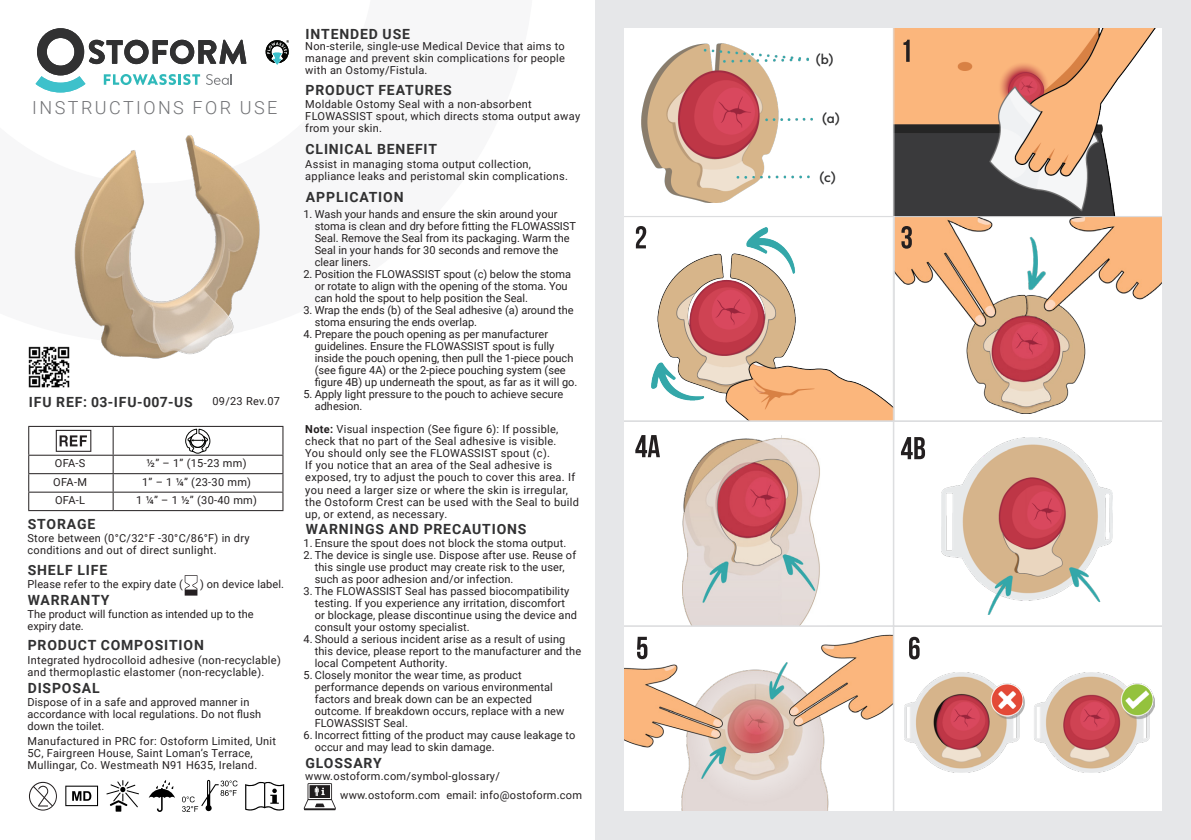
<style>
.page{position:relative;width:1191px;height:840px;background:#fff}
.page>*{position:absolute;margin:0;border:0;box-sizing:border-box;transform-origin:0 0}
.t1{font:300 18px "Roboto";letter-spacing:.135em;color:#717275}
.t2{font:700 14px "Roboto";letter-spacing:.06em;color:#313132}
.t3{font:500 12px "Capitana";color:#313132}
.t4{font:11px/12px "Roboto";letter-spacing:.01em;color:#231f20}
.s1{font-weight:700}
</style>
<div class="page">
<img style="left:641px;top:43px;width:172px;height:160px">
<img style="left:624px;top:634px;width:267px;height:177px">
<img style="left:893px;top:28px;width:269px;height:385px">
<div style="left:894px;top:216px;width:286px;height:205px;border:1px solid #dcdddf"></div>
<img style="left:904px;top:672px;width:250px;height:100px">
<img style="left:651px;top:227px;width:240px;height:192px">
<div style="left:607px;top:216px;width:286px;height:205px;border:1px solid #dcdddf"></div>
<img style="left:682px;top:435px;width:138px;height:188px">
<div style="left:607px;top:421px;width:286px;height:204px;border:1px solid #dcdddf"></div>
<img style="left:941px;top:437px;width:171px;height:177px">
<div style="left:893px;top:421px;width:286px;height:204px;border:1px solid #dcdddf"></div>
<div style="left:595px;top:0;width:596px;height:28px;background:#e6e7e9"></div>
<div style="left:595px;top:811px;width:596px;height:28px;background:#e6e7e9"></div>
<div style="left:1162px;top:0;width:29px;height:837px;background:#e6e7e9"></div>
<div style="left:596px;top:0;width:28px;height:838px;background:#e6e7e9"></div>
<img style="left:28px;top:346px;width:42px;height:42px">
<svg style="left:185px;top:575px;width:12px;height:20px"></svg>
<svg style="left:304px;top:783px;width:32px;height:26px"></svg>
<svg style="left:903px;top:40px;width:6px;height:22px"></svg>
<svg style="left:636px;top:226px;width:10px;height:22px"></svg>
<svg style="left:901px;top:226px;width:11px;height:22px"></svg>
<img style="left:55px;top:135px;width:205px;height:232px">
<hr style="left:28px;top:425px;width:85px;height:1px;background:#231f20">
<hr style="left:113px;top:425px;width:170px;height:1px;background:#231f20">
<hr style="left:28px;top:454px;width:85px;height:1px;background:#231f20">
<hr style="left:113px;top:454px;width:170px;height:1px;background:#231f20">
<hr style="left:28px;top:473px;width:85px;height:1px;background:#231f20">
<hr style="left:113px;top:473px;width:170px;height:1px;background:#231f20">
<hr style="left:28px;top:491px;width:85px;height:1px;background:#231f20">
<svg style="left:28px;top:426px;width:1px;height:84px"></svg>
<hr style="left:113px;top:491px;width:170px;height:1px;background:#231f20">
<svg style="left:113px;top:426px;width:1px;height:84px"></svg>
<svg style="left:282px;top:426px;width:1px;height:84px"></svg>
<hr style="left:28px;top:510px;width:85px;height:1px;background:#231f20">
<hr style="left:113px;top:510px;width:170px;height:1px;background:#231f20">
<svg style="left:56px;top:429px;width:35px;height:22px"></svg>
<svg style="left:185px;top:428px;width:25px;height:28px"></svg>
<svg style="left:635px;top:435px;width:25px;height:22px"></svg>
<svg style="left:901px;top:437px;width:24px;height:22px"></svg>
<svg style="left:637px;top:636px;width:10px;height:22px"></svg>
<svg style="left:909px;top:636px;width:10px;height:23px"></svg>
<svg style="left:65px;top:785px;width:33px;height:20px"></svg>
<svg style="left:106px;top:780px;width:32px;height:31px"></svg>
<svg style="left:149px;top:780px;width:26px;height:31px"></svg>
<svg style="left:182px;top:779px;width:56px;height:32px"></svg>
<svg style="left:245px;top:781px;width:39px;height:29px"></svg>
<svg style="left:29px;top:781px;width:28px;height:29px"></svg>
<svg style="left:266px;top:40px;width:23px;height:25px"></svg>
<svg style="left:36px;top:28px;width:210px;height:64px"></svg>
<p class="t1" style="left:32px;top:95px;width:246px">INSTRUCTIONS FOR USE</p>
<p class="t2" style="left:29px;top:391px;width:165px">IFU REF: 03-IFU-007-US</p>
<p class="t4" style="left:212px;top:394px;width:69px">09/23 Rev.07</p>
<p class="t4" style="left:55px;top:457px;width:32px">OFA-S</p>
<p class="t4" style="left:53px;top:475px;width:35px">OFA-M</p>
<p class="t4" style="left:55px;top:494px;width:31px">OFA-L</p>
<p class="t4" style="left:147px;top:457px;width:101px">½” – 1” (15-23 mm)</p>
<p class="t4" style="left:142px;top:475px;width:110px">1” – 1 ¼” (23-30 mm)</p>
<p class="t4" style="left:136px;top:494px;width:122px">1 ¼” – 1 ½” (30-40 mm)</p>
<p class="t2" style="left:28px;top:514px;width:69px">STORAGE</p>
<p class="t2" style="left:28px;top:559px;width:81px">SHELF LIFE</p>
<p class="t2" style="left:28px;top:589px;width:83px">WARRANTY</p>
<p class="t2" style="left:28px;top:635px;width:178px">PRODUCT COMPOSITION</p>
<p class="t2" style="left:28px;top:677px;width:73px">DISPOSAL</p>
<p class="t4" style="left:28px;top:531px;width:224px">Store between (0°C/32°F -30°C/86°F) in dry conditions and out of direct sunlight.</p>
<p class="t4" style="left:28px;top:577px;width:157px">Please refer to the expiry date (</p>
<p class="t4" style="left:200px;top:577px;width:85px">) on device label.</p>
<p class="t4" style="left:28px;top:607px;width:228px">The product will function as intended up to the expiry date.</p>
<p class="t4" style="left:28px;top:652px;width:255px">Integrated hydrocolloid adhesive (non-recyclable) and thermoplastic elastomer (non-recyclable).</p>
<p class="t4" style="left:28px;top:695px;width:235px">Dispose of in a safe and approved manner in accordance with local regulations. Do not flush down the toilet.</p>
<p class="t4" style="left:28px;top:733px;width:250px">Manufactured in PRC for: Ostoform Limited, Unit<br>5C, Fairgreen House, Saint Loman’s Terrace,<br>Mullingar, Co. Westmeath N91 H635, Ireland.</p>
<p class="t2" style="left:305px;top:24px;width:106px">INTENDED USE</p>
<p class="t4" style="left:305px;top:40px;width:261px;text-align:justify">Non-sterile, single-use Medical Device that aims to manage and prevent skin complications for people with an Ostomy/Fistula.</p>
<p class="t4" style="left:305px;top:98px;width:276px">Moldable Ostomy Seal with a non-absorbent<br>FLOWASSIST spout, which directs stoma output away from your skin.</p>
<p class="t4" style="left:305px;top:157px;width:264px">Assist in managing stoma output collection, appliance leaks and peristomal skin complications.</p>
<p class="t2" style="left:305px;top:80px;width:148px">PRODUCT FEATURES</p>
<p class="t2" style="left:305px;top:140px;width:133px">CLINICAL BENEFIT</p>
<p class="t2" style="left:306px;top:187px;width:99px">APPLICATION</p>
<p class="t4" style="left:315px;top:207px;width:263px;text-indent:-11px">1. Wash your hands and ensure the skin around your stoma is clean and dry before fitting the FLOWASSIST Seal. Remove the Seal from its packaging. Warm the Seal in your hands for 30 seconds and remove the clear liners.</p>
<p class="t4" style="left:315px;top:267px;width:258px;text-indent:-11px">2. Position the FLOWASSIST spout (c) below the stoma or rotate to align with the opening of the stoma. You can hold the spout to help position the Seal.</p>
<p class="t4" style="left:315px;top:303px;width:260px;text-indent:-11px">3. Wrap the ends (b) of the Seal adhesive (a) around the stoma ensuring the ends overlap.</p>
<p class="t4" style="left:315px;top:327px;width:264px;text-indent:-11px">4. Prepare the pouch opening as per manufacturer guidelines. Ensure the FLOWASSIST spout is fully inside the pouch opening, then pull the 1-piece pouch (see figure 4A) or the 2-piece pouching system (see figure 4B) up underneath the spout, as far as it will go.</p>
<p class="t4" style="left:315px;top:387px;width:250px;text-indent:-11px">5. Apply light pressure to the pouch to achieve secure adhesion.</p>
<p class="t4" style="left:305px;top:423px;width:255px"><span class="s1">Note:</span> Visual inspection (See figure 6): If possible, check that no part of the Seal adhesive is visible.</p>
<p class="t4" style="left:305px;top:447px;width:275px">You should only see the FLOWASSIST spout (c).<br>If you notice that an area of the Seal adhesive is exposed, try to adjust the pouch to cover this area. If you need a larger size or where the skin is irregular, the Ostoform Crest can be used with the Seal to build up, or extend, as necessary.</p>
<p class="t2" style="left:306px;top:519px;width:222px">WARNINGS AND PRECAUTIONS</p>
<p class="t4" style="left:303px;top:536px;width:264px">1. Ensure the spout does not block the stoma output.</p>
<p class="t4" style="left:315px;top:548px;width:263px;text-indent:-11px">2. The device is single use. Dispose after use. Reuse of this single use product may create risk to the user, such as poor adhesion and/or infection.</p>
<p class="t4" style="left:315px;top:584px;width:264px;text-indent:-11px">3. The FLOWASSIST Seal has passed biocompatibility testing. If you experience any irritation, discomfort or blockage, please discontinue using the device and consult your ostomy specialist.</p>
<p class="t4" style="left:315px;top:632px;width:268px;text-indent:-11px">4. Should a serious incident arise as a result of using this device, please report to the manufacturer and the local Competent Authority.</p>
<p class="t4" style="left:315px;top:668px;width:251px;text-indent:-11px">5. Closely monitor the wear time, as product performance depends on various environmental factors and break down can be an expected outcome. If breakdown occurs, replace with a new FLOWASSIST Seal.</p>
<p class="t4" style="left:315px;top:728px;width:262px;text-indent:-11px">6. Incorrect fitting of the product may cause leakage to occur and may lead to skin damage.</p>
<p class="t2" style="left:305px;top:753px;width:78px">GLOSSARY</p>
<p class="t4" style="left:305px;top:768px;width:196px">www.ostoform.com/symbol-glossary/</p>
<p class="t4" style="left:340px;top:788px;width:243px">www.ostoform.com email: info@ostoform.com</p>
<p class="t3" style="left:815px;top:50px;width:19px">(b)</p>
<p class="t3" style="left:822px;top:109px;width:19px">(a)</p>
<p class="t3" style="left:819px;top:168px;width:18px">(c)</p>
</div>
